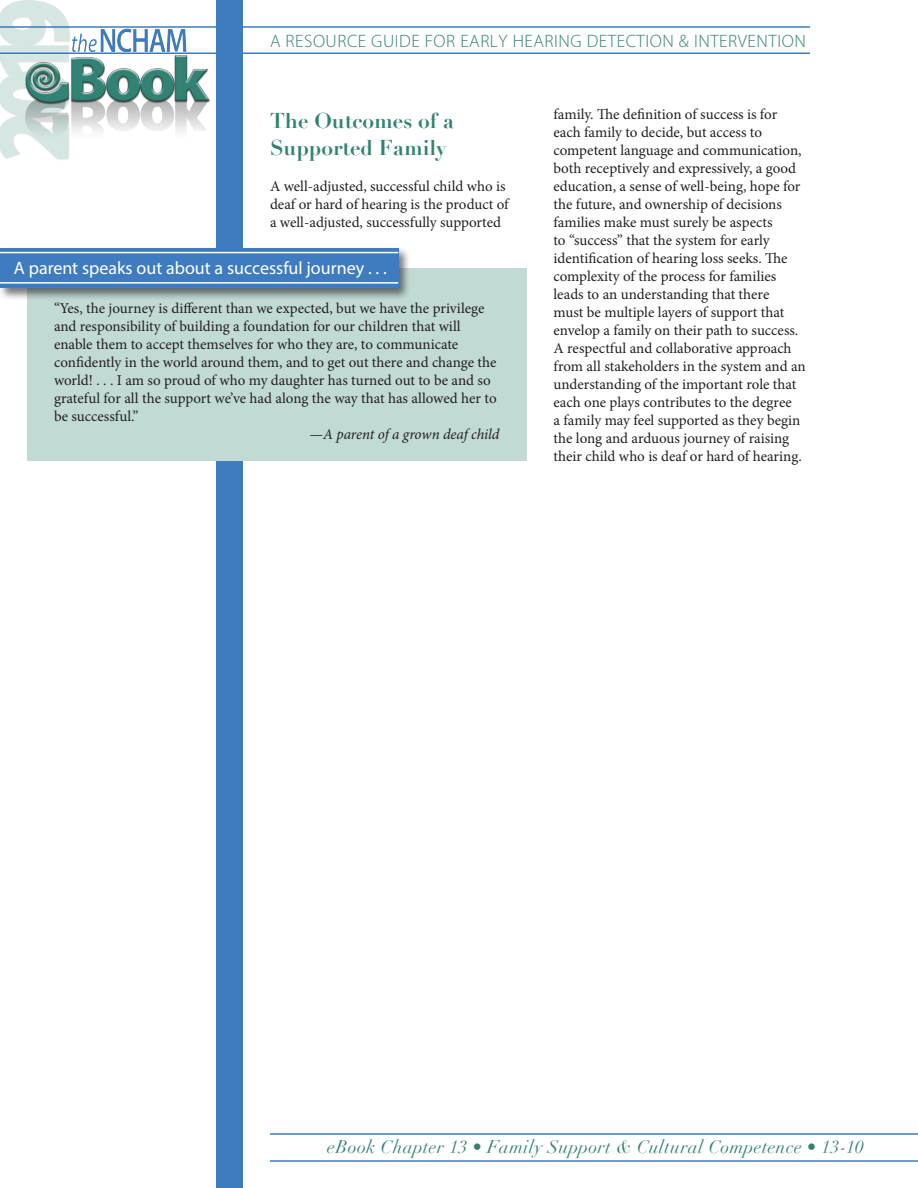
<style>
.page{position:relative;width:918px;height:1188px;background:#fff}
.page>*{position:absolute;margin:0;border:0;box-sizing:border-box;transform-origin:0 0}
.t1{font:700 21px/27px "Didot";color:#318273}
.t2{font:italic 18px "Didot";letter-spacing:.025em;color:#318273}
.t3{font:300 18px "Myriad Pro";letter-spacing:.03em;color:#318273}
.t4{font:18px "Myriad Pro";color:#fff}
.t5{font:15px/18px "Minion Pro";letter-spacing:-.005em;color:#231f20}
.t6{font:italic 15px "Minion Pro";letter-spacing:-.01em;color:#231f20}
</style>
<div class="page">
<hr style="left:0;top:26px;width:810px;height:2px;background:#3e7cbf">
<hr style="left:0;top:52px;width:810px;height:2px;background:#3e7cbf">
<hr style="left:270px;top:1133px;width:648px;height:2px;background:#3e7cbf">
<hr style="left:270px;top:1160px;width:648px;height:2px;background:#3e7cbf">
<img style="left:0;top:0;width:212px;height:160px">
<div style="left:216px;top:0;width:27px;height:1188px;background:#3e7cbf"></div>
<div style="left:27px;top:268px;width:499px;height:193px;background:#c1dad5"></div>
<div style="left:0;top:247px;width:411px;height:54px;background:#231f20;opacity:.6"></div>
<div style="left:0;top:248px;width:398px;height:40px;background:#3e7cbf"></div>
<hr style="left:0;top:252px;width:398px;height:1px;background:#fff">
<hr style="left:0;top:282px;width:398px;height:2px;background:#fff">
<p class="t3" style="left:270px;top:31px;width:537px">A RESOURCE GUIDE FOR EARLY HEARING DETECTION &amp; INTERVENTION</p>
<h1 class="t1" style="left:270px;top:108px;width:186px">The Outcomes of a<br>Supported Family</h1>
<p class="t5" style="left:270px;top:178px;width:240px">A well-adjusted, successful child who is deaf or hard of hearing is the product of a well-adjusted, successfully supported</p>
<p class="t4" style="left:14px;top:256px;width:374px">A parent speaks out about a successful journey . . .</p>
<p class="t5" style="left:54px;top:299px;width:444px">“Yes, the journey is different than we expected, but we have the privilege and responsibility of building a foundation for our children that will enable them to accept themselves for who they are, to communicate confidently in the world around them, and to get out there and change the world! . . . I am so proud of who my daughter has turned out to be and so grateful for all the support we’ve had along the way that has allowed her to be successful.”</p>
<p class="t6" style="left:310px;top:424px;width:191px">—A parent of a grown deaf child</p>
<p class="t5" style="left:554px;top:105px;width:254px">family. The definition of success is for each family to decide, but access to competent language and communication, both receptively and expressively, a good education, a sense of well-being, hope for the future, and ownership of decisions families make must surely be aspects<br>to “success” that the system for early identification of hearing loss seeks. The complexity of the process for families leads to an understanding that there<br>must be multiple layers of support that envelop a family on their path to success.<br>A respectful and collaborative approach from all stakeholders in the system and an understanding of the important role that each one plays contributes to the degree<br>a family may feel supported as they begin the long and arduous journey of raising their child who is deaf or hard of hearing.</p>
<p class="t2" style="left:327px;top:1136px;width:538px">eBook Chapter 13 • Family Support &amp; Cultural Competence • 13-10</p>
</div>
